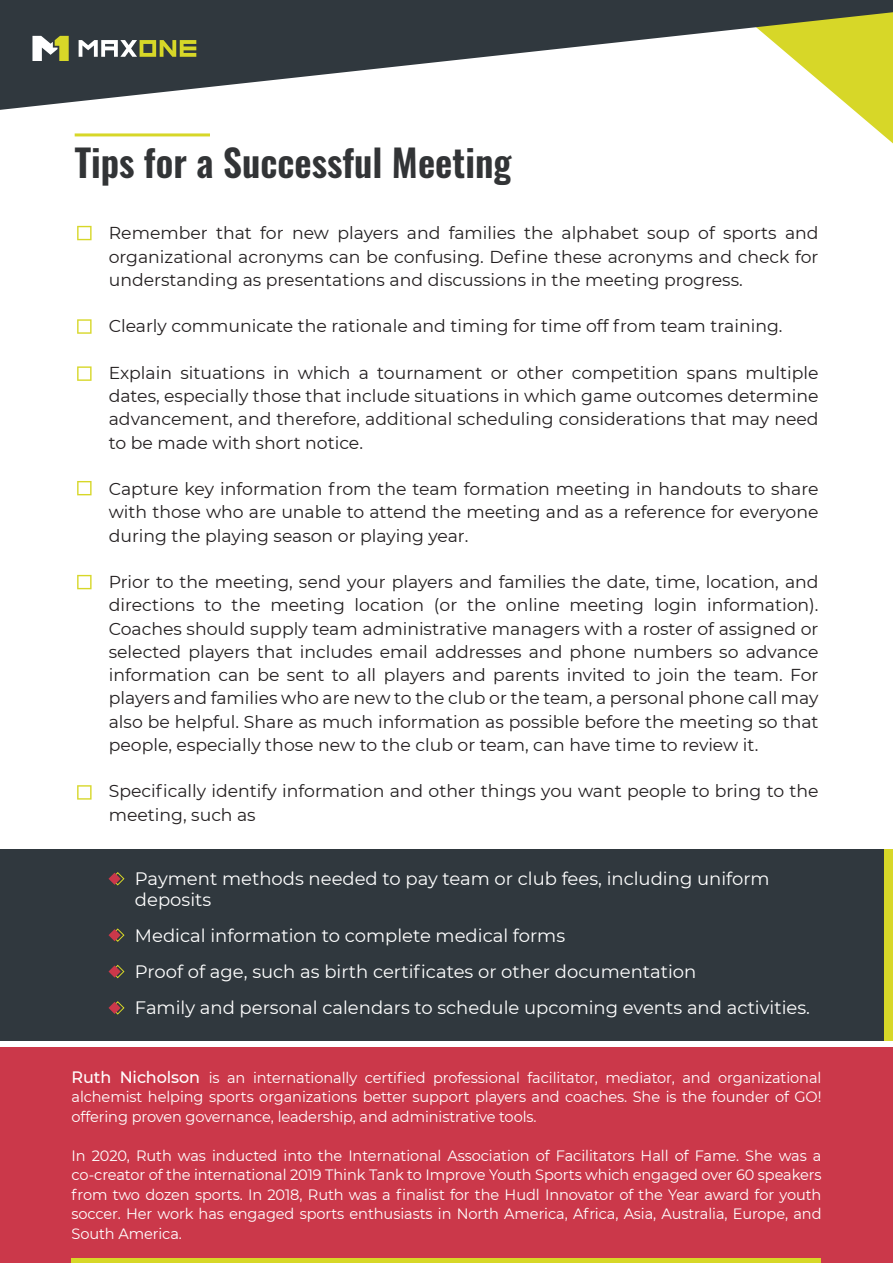
<style>
.page{position:relative;width:893px;height:1263px;background:#fff}
.page>*{position:absolute;margin:0;border:0;box-sizing:border-box;transform-origin:0 0}
.t1{font:600 37.5px "Oswald";color:#323436}
.t2{font:18px/36px "Montserrat";color:#fff}
.t3{font:17.25px/23.2px "Montserrat";color:#231f20;text-align:justify}
.t4{font:15px/19.5px "Montserrat";letter-spacing:-.005em;color:#fff;text-align:justify}
.s1{font-weight:500;font-size:16.5px}
</style>
<div class="page">
<div style="left:883px;top:849px;width:10px;height:191px;background:#d7d728"></div>
<svg style="left:853px;top:110px;width:40px;height:33px"></svg>
<svg style="left:0;top:0;width:893px;height:110px;fill:#30383e"></svg>
<svg style="left:32px;top:36px;width:37px;height:25px"></svg>
<svg style="left:79px;top:40px;width:117px;height:17px"></svg>
<hr style="left:75px;top:133px;width:135px;height:3px;background:#d7d728">
<svg style="left:77px;top:226px;width:15px;height:14px"></svg>
<svg style="left:77px;top:319px;width:15px;height:15px"></svg>
<svg style="left:77px;top:366px;width:15px;height:15px"></svg>
<svg style="left:77px;top:481px;width:15px;height:14px"></svg>
<svg style="left:77px;top:575px;width:15px;height:14px"></svg>
<svg style="left:77px;top:785px;width:15px;height:15px"></svg>
<div style="left:0;top:849px;width:883px;height:191px;background:#30383e"></div>
<svg style="left:109px;top:872px;width:16px;height:14px"></svg>
<svg style="left:109px;top:928px;width:16px;height:14px"></svg>
<svg style="left:109px;top:965px;width:16px;height:14px"></svg>
<svg style="left:109px;top:1001px;width:16px;height:14px"></svg>
<div style="left:0;top:1048px;width:893px;height:215px;background:#cb384a"></div>
<div style="left:72px;top:1258px;width:749px;height:5px;background:#d7d728"></div>
<h1 class="t1" style="left:75px;top:137px;width:438px">Tips for a Successful Meeting</h1>
<p class="t3" style="left:109px;top:221px;width:711px">Remember that for new players and families the alphabet soup of sports and organizational acronyms can be confusing. Define these acronyms and check for understanding as presentations and discussions in the meeting progress.</p>
<p class="t3" style="left:109px;top:314px;width:675px">Clearly communicate the rationale and timing for time off from team training.</p>
<p class="t3" style="left:109px;top:360px;width:711px">Explain situations in which a tournament or other competition spans multiple dates, especially those that include situations in which game outcomes determine advancement, and therefore, additional scheduling considerations that may need to be made with short notice.</p>
<p class="t3" style="left:109px;top:477px;width:711px">Capture key information from the team formation meeting in handouts to share with those who are unable to attend the meeting and as a reference for everyone during the playing season or playing year.</p>
<p class="t3" style="left:109px;top:570px;width:711px">Prior to the meeting, send your players and families the date, time, location, and directions to the meeting location (or the online meeting login information).<br>Coaches should supply team administrative managers with a roster of assigned or selected players that includes email addresses and phone numbers so advance information can be sent to all players and parents invited to join the team. For players and families who are new to the club or the team, a personal phone call may also be helpful. Share as much information as possible before the meeting so that people, especially those new to the club or team, can have time to review it.</p>
<p class="t3" style="left:109px;top:779px;width:711px">Specifically identify information and other things you want people to bring to the meeting, such as</p>
<p class="t2" style="left:135px;top:868px;width:636px;line-height:21px">Payment methods needed to pay team or club fees, including uniform deposits</p>
<p class="t2" style="left:135px;top:917px;width:677px">Medical information to complete medical forms<br>Proof of age, such as birth certificates or other documentation<br>Family and personal calendars to schedule upcoming events and activities.</p>
<p class="t4" style="left:72px;top:1067px;width:751px"><span class="s1">Ruth Nicholson</span> is an internationally certified professional facilitator, mediator, and organizational alchemist helping sports organizations better support players and coaches. She is the founder of GO! offering proven governance, leadership, and administrative tools.</p>
<p class="t4" style="left:72px;top:1145px;width:751px">In 2020, Ruth was inducted into the International Association of Facilitators Hall of Fame. She was a co-creator of the international 2019 Think Tank to Improve Youth Sports which engaged over 60 speakers from two dozen sports. In 2018, Ruth was a finalist for the Hudl Innovator of the Year award for youth soccer. Her work has engaged sports enthusiasts in North America, Africa, Asia, Australia, Europe, and South America.</p>
</div>
